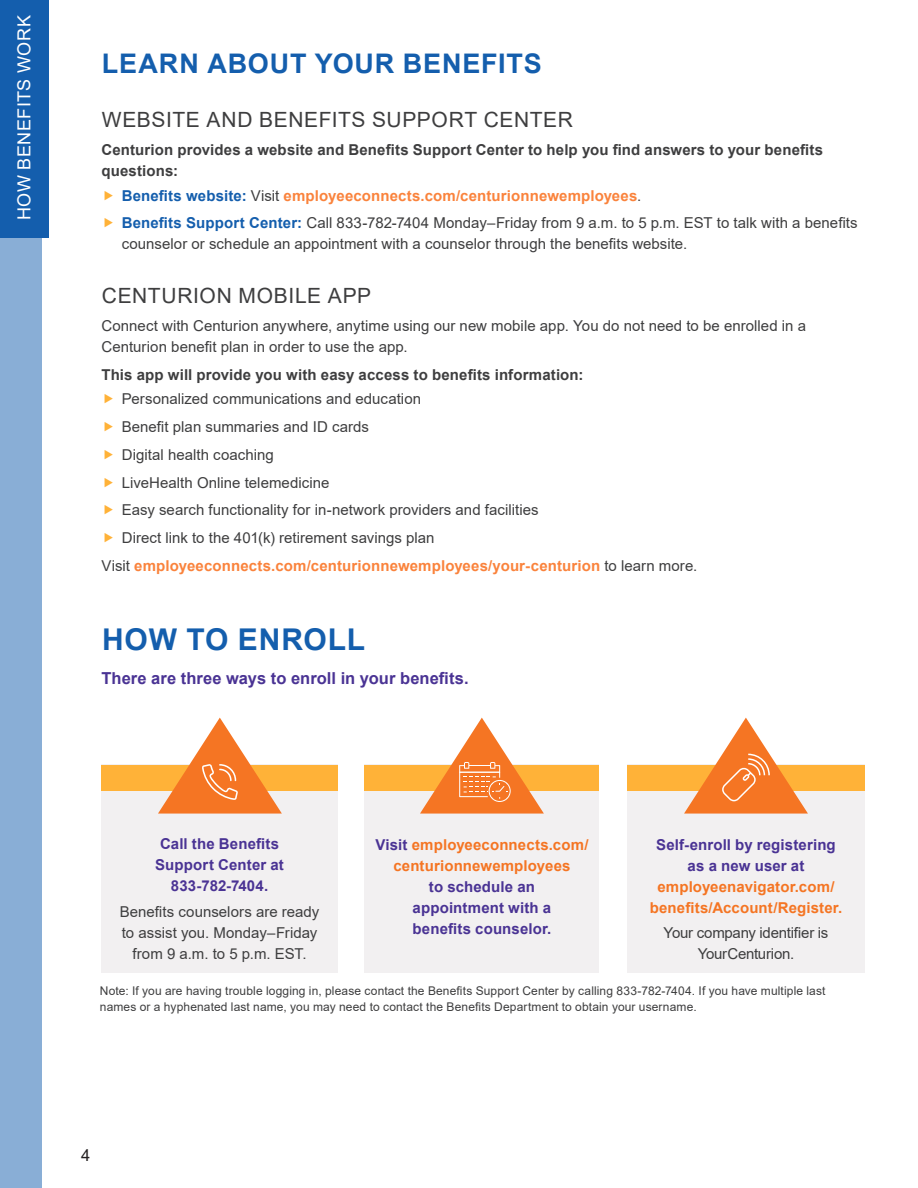
<style>
.page{position:relative;width:918px;height:1188px;background:#fff}
.page>*{position:absolute;margin:0;border:0;box-sizing:border-box;transform-origin:0 0}
.t1{font:700 30px "Arial";letter-spacing:.03em;color:#145ead}
.t2{font:700 27px "Arial";letter-spacing:.03em;color:#145ead}
.Subhead{font:21px "Arial";letter-spacing:.03em;color:#3e3e3f}
.Table_of_Contents_He{font:18px "Arial";letter-spacing:.025em;color:#fff}
.Intro_Sentence{font:700 16.5px "Arial";letter-spacing:.005em;color:#4a3394}
.t3{font:16.5px "Arial";color:#231f20}
.Body_Copy{font:15px/21px "Arial";letter-spacing:.005em;color:#3e3e3f}
.Body_Copy-2{font:700 15px/21px "Arial";letter-spacing:.01em;color:#3e3e3f}
.Body_Copy-3{font:700 15px "Arial";letter-spacing:.01em;color:#fa833c}
.Body_Copy_on_Grey{font:700 15px/21px "Arial";letter-spacing:.01em;color:#4a3394;text-align:center}
.Body_Copy_on_Grey-2{font:700 15px/21px "Arial";letter-spacing:.01em;color:#f57523;text-align:center}
.Body_Copy-4{font:15px/21px "Arial";letter-spacing:-.015em;color:#3e3e3f;text-align:center}
.Body_Copy_on_Grey-3{font:12px/16.5px "Arial";letter-spacing:.01em;color:#3e3e3f}
.s1{color:#145ead}
.s2{font-weight:400;color:#3e3e3f}
.s3{font-weight:700;color:#145ead}
.s4{color:#f57523}
.s5{color:#4a3394}
</style>
<div class="page">
<div style="left:0;top:0;width:42px;height:1188px;background:#89aed6"></div>
<div style="left:0;top:0;width:49px;height:238px;background:#145ead"></div>
<div style="left:101px;top:764px;width:237px;height:209px;background:#f2f0f1"></div>
<div style="left:102px;top:765px;width:236px;height:25px;background:#ffb238"></div>
<div style="left:627px;top:764px;width:238px;height:209px;background:#f2f0f1"></div>
<div style="left:627px;top:765px;width:238px;height:25px;background:#ffb238"></div>
<div style="left:364px;top:764px;width:235px;height:209px;background:#f2f0f1"></div>
<div style="left:364px;top:765px;width:235px;height:25px;background:#ffb238"></div>
<svg style="left:682px;top:717px;width:130px;height:97px"></svg>
<svg style="left:156px;top:717px;width:130px;height:97px"></svg>
<svg style="left:418px;top:717px;width:130px;height:97px"></svg>
<p class="Table_of_Contents_He" style="left:12px;top:220px;width:207px;rotate:-90deg">HOW BENEFITS WORK</p>
<p class="t2" style="left:102px;top:45px;width:441px">LEARN ABOUT YOUR BENEFITS</p>
<p class="Subhead" style="left:102px;top:105px;width:473px">WEBSITE AND BENEFITS SUPPORT CENTER</p>
<p class="Body_Copy-2" style="left:101px;top:139px;width:723px">Centurion provides a website and Benefits Support Center to help you find answers to your benefits questions:</p>
<p class="Body_Copy-3" style="left:122px;top:185px;width:521px"><span class="s1">Benefits website:</span> <span class="s2">Visit</span> employeeconnects.com/centurionnewemployees<span class="s2">.</span></p>
<p class="Body_Copy" style="left:122px;top:212px;width:737px"><span class="s3">Benefits Support Center:</span> Call 833-782-7404 Monday–Friday from 9 a.m. to 5 p.m. EST to talk with a benefits counselor or schedule an appointment with a counselor through the benefits website.</p>
<p class="Subhead" style="left:102px;top:281px;width:271px">CENTURION MOBILE APP</p>
<p class="Body_Copy" style="left:101px;top:315px;width:706px">Connect with Centurion anywhere, anytime using our new mobile app. You do not need to be enrolled in a<br>Centurion benefit plan in order to use the app.</p>
<p class="Body_Copy-2" style="left:101px;top:364px;width:484px">This app will provide you with easy access to benefits information:</p>
<p class="Body_Copy" style="left:122px;top:388px;width:301px">Personalized communications and education</p>
<p class="Body_Copy" style="left:122px;top:416px;width:249px">Benefit plan summaries and ID cards</p>
<p class="Body_Copy" style="left:122px;top:444px;width:154px">Digital health coaching</p>
<p class="Body_Copy" style="left:122px;top:472px;width:209px">LiveHealth Online telemedicine</p>
<p class="Body_Copy" style="left:122px;top:499px;width:418px">Easy search functionality for in-network providers and facilities</p>
<p class="Body_Copy" style="left:122px;top:527px;width:314px">Direct link to the 401(k) retirement savings plan</p>
<p class="Body_Copy-3" style="left:101px;top:555px;width:597px"><span class="s2">Visit</span> employeeconnects.com/centurionnewemployees/your-centurion <span class="s2">to learn more.</span></p>
<p class="t1" style="left:102px;top:618px;width:265px">HOW TO ENROLL</p>
<p class="Intro_Sentence" style="left:101px;top:666px;width:369px">There are three ways to enroll in your benefits.</p>
<p class="Body_Copy_on_Grey" style="left:155px;top:834px;width:130px">Call the Benefits<br>Support Center at<br>833-782-7404.</p>
<p class="Body_Copy" style="left:120px;top:901px;width:201px;text-align:center">Benefits counselors are ready to assist you. Monday–Friday from 9 a.m. to 5 p.m. EST.</p>
<p class="Body_Copy_on_Grey" style="left:375px;top:834px;width:215px">Visit <span class="s4">employeeconnects.com/ centurionnewemployees<br></span>to schedule an<br>appointment with a<br>benefits counselor.</p>
<p class="Body_Copy_on_Grey-2" style="left:650px;top:834px;width:194px"><span class="s5">Self-enroll by registering as a new user at </span>employeenavigator.com/ benefits/Account/Register.</p>
<p class="Body_Copy-4" style="left:664px;top:922px;width:166px">Your company identifier is<br>YourCenturion.</p>
<p class="Body_Copy_on_Grey-3" style="left:100px;top:982px;width:727px">Note: If you are having trouble logging in, please contact the Benefits Support Center by calling 833-782-7404. If you have multiple last names or a hyphenated last name, you may need to contact the Benefits Department to obtain your username.</p>
<p class="t3" style="left:81px;top:1144px;width:11px">4</p>
</div>
